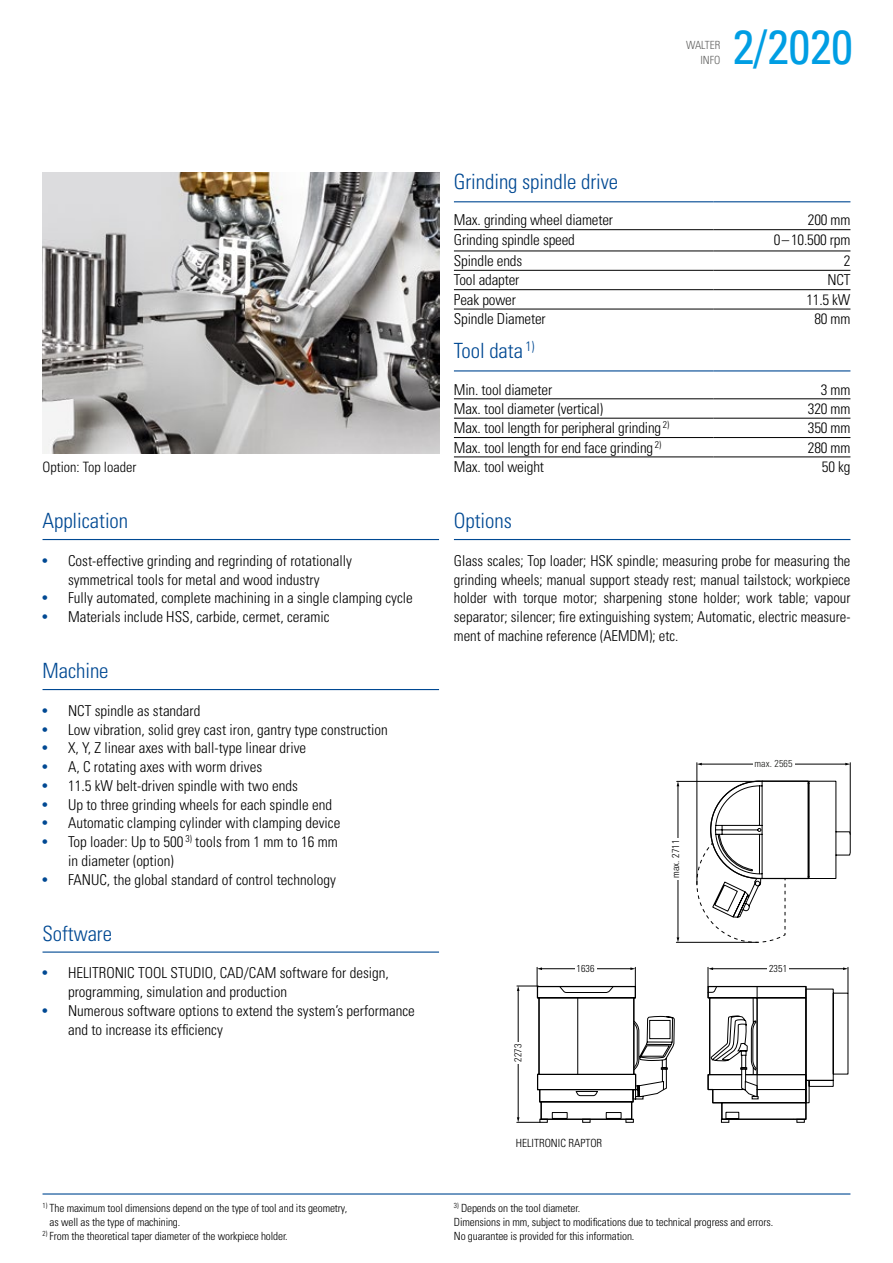
<style>
.page{position:relative;width:893px;height:1263px;background:#fff}
.page>*{position:absolute;margin:0;border:0;box-sizing:border-box;transform-origin:0 0}
.t1{font:condensed 48px "Univers LT Std";color:#009ee3}
.t2{font:300 condensed 21px "Univers LT Std";letter-spacing:-.005em;color:#004993}
.t3{font:300 condensed 15px/18.8px "Univers LT Std";color:#000}
.t4{font:300 condensed 14.25px "Univers LT Std";color:#000}
.t5{font:300 condensed 11.25px/14.2px "Univers LT Std";letter-spacing:-.01em;color:#000}
.t6{font:300 condensed 11.25px/15px "Univers LT Std";color:#636362;text-align:right}
.t7{font:10.05px "Univers LTCYR 47 Light Cond";letter-spacing:.01em;color:#000}
.t8{font:10.05px "Univers LTCYR 47 Light Cond";letter-spacing:.01em;color:#1c1d1a}
.s1{font-weight:400;color:#004993}
</style>
<div class="page">
<hr style="left:43px;top:1193px;width:807px;height:1px;background:#004993">
<hr style="left:43px;top:539px;width:396px;height:1px;background:#004993">
<hr style="left:43px;top:689px;width:396px;height:1px;background:#004993">
<hr style="left:43px;top:951px;width:396px;height:2px;background:#004993">
<hr style="left:454px;top:539px;width:396px;height:1px;background:#004993">
<hr style="left:454px;top:418px;width:259px;height:1px;background:#000">
<hr style="left:713px;top:418px;width:137px;height:1px;background:#000">
<hr style="left:454px;top:229px;width:259px;height:1px;background:#000">
<hr style="left:713px;top:229px;width:137px;height:1px;background:#000">
<hr style="left:454px;top:251px;width:259px;height:1px;background:#000">
<hr style="left:713px;top:251px;width:137px;height:1px;background:#000">
<hr style="left:454px;top:270px;width:259px;height:1px;background:#000">
<hr style="left:713px;top:270px;width:137px;height:1px;background:#000">
<hr style="left:454px;top:289px;width:259px;height:1px;background:#000">
<hr style="left:713px;top:289px;width:137px;height:1px;background:#000">
<hr style="left:454px;top:309px;width:259px;height:1px;background:#000">
<hr style="left:713px;top:309px;width:137px;height:1px;background:#000">
<hr style="left:454px;top:398px;width:259px;height:1px;background:#000">
<hr style="left:713px;top:398px;width:137px;height:1px;background:#000">
<hr style="left:454px;top:370px;width:259px;height:1px;background:#004993">
<hr style="left:713px;top:370px;width:137px;height:1px;background:#004993">
<hr style="left:454px;top:201px;width:259px;height:1px;background:#004993">
<hr style="left:713px;top:201px;width:137px;height:1px;background:#004993">
<hr style="left:454px;top:437px;width:259px;height:1px;background:#000">
<hr style="left:713px;top:437px;width:137px;height:1px;background:#000">
<hr style="left:454px;top:456px;width:259px;height:1px;background:#000">
<hr style="left:713px;top:456px;width:137px;height:1px;background:#000">
<img style="left:43px;top:172px;width:396px;height:281px">
<svg style="left:697px;top:780px;width:153px;height:163px"></svg>
<svg style="left:517px;top:967px;width:332px;height:156px"></svg>
<div style="left:513px;top:1042px;width:10px;height:22px;background:#fff"></div>
<hr style="left:697px;top:763px;width:1px;height:122px;background:#000">
<hr style="left:850px;top:763px;width:1px;height:71px;background:#000">
<hr style="left:701px;top:764px;width:145px;height:1px;background:#000">
<div style="left:753px;top:759px;width:41px;height:10px;background:#fff"></div>
<hr style="left:676px;top:942px;width:82px;height:1px;background:#000">
<hr style="left:677px;top:781px;width:83px;height:1px;background:#000">
<hr style="left:678px;top:785px;width:1px;height:153px;background:#000">
<div style="left:671px;top:838px;width:10px;height:42px;background:#fff"></div>
<p class="t6" style="left:686px;top:38px;width:36px">WALTER<br>INFO</p>
<h1 class="t1" style="left:733px;top:17px;width:121px">2/2020</h1>
<p class="t4" style="left:43px;top:458px;width:95px">Option: Top loader</p>
<h2 class="t2" style="left:43px;top:508px;width:87px">Application</h2>
<p class="t3" style="left:43px;top:551px;width:311px;text-align:center"><span class="s1">•</span> Cost-effective grinding and regrinding of rotationally symmetrical tools for metal and wood industry</p>
<p class="t3" style="left:43px;top:589px;width:372px"><span class="s1">•</span> Fully automated, complete machining in a single clamping cycle</p>
<p class="t3" style="left:43px;top:607px;width:289px"><span class="s1">•</span> Materials include HSS, carbide, cermet, ceramic</p>
<h2 class="t2" style="left:43px;top:658px;width:68px">Machine</h2>
<p class="t3" style="left:43px;top:701px;width:159px"><span class="s1">•</span> NCT spindle as standard</p>
<p class="t3" style="left:43px;top:720px;width:347px"><span class="s1">•</span> Low vibration, solid grey cast iron, gantry type construction</p>
<p class="t3" style="left:43px;top:739px;width:265px"><span class="s1">•</span> X, Y, Z linear axes with ball-type linear drive</p>
<p class="t3" style="left:43px;top:757px;width:221px"><span class="s1">•</span> A, C rotating axes with worm drives</p>
<p class="t3" style="left:43px;top:776px;width:257px"><span class="s1">•</span> 11.5 kW belt-driven spindle with two ends</p>
<p class="t3" style="left:43px;top:795px;width:291px"><span class="s1">•</span> Up to three grinding wheels for each spindle end</p>
<p class="t3" style="left:43px;top:814px;width:299px"><span class="s1">•</span> Automatic clamping cylinder with clamping device</p>
<p class="t3" style="left:68px;top:832px;width:271px;text-indent:-26px"><span class="s1">•</span> Top loader: Up to 500 <sup>3)</sup> tools from 1 mm to 16 mm in diameter (option)</p>
<p class="t3" style="left:43px;top:870px;width:295px"><span class="s1">•</span> FANUC, the global standard of control technology</p>
<h2 class="t2" style="left:43px;top:921px;width:71px">Software</h2>
<p class="t3" style="left:68px;top:964px;width:322px;text-indent:-26px"><span class="s1">•</span> HELITRONIC TOOL STUDIO, CAD/CAM software for design, programming, simulation and production</p>
<p class="t3" style="left:68px;top:1001px;width:348px;text-indent:-26px"><span class="s1">•</span> Numerous software options to extend the system’s performance and to increase its efficiency</p>
<p class="t5" style="left:50px;top:1200px;width:299px;text-indent:-7px"><sup>1)</sup> The maximum tool dimensions depend on the type of tool and its geometry, as well as the type of machining.</p>
<p class="t5" style="left:43px;top:1229px;width:247px"><sup>2)</sup> From the theoretical taper diameter of the workpiece holder.</p>
<h2 class="t2" style="left:454px;top:169px;width:166px">Grinding spindle drive</h2>
<p class="t3" style="left:454px;top:211px;width:161px">Max. grinding wheel diameter</p>
<p class="t3" style="left:808px;top:211px;width:44px">200 mm</p>
<p class="t3" style="left:454px;top:230px;width:122px">Grinding spindle speed</p>
<p class="t3" style="left:774px;top:230px;width:78px">0–10.500 rpm</p>
<p class="t3" style="left:454px;top:251px;width:70px">Spindle ends</p>
<p class="t3" style="left:844px;top:251px;width:8px">2</p>
<p class="t3" style="left:454px;top:271px;width:67px">Tool adapter</p>
<p class="t3" style="left:827px;top:271px;width:25px">NCT</p>
<p class="t3" style="left:454px;top:290px;width:63px">Peak power</p>
<p class="t3" style="left:806px;top:290px;width:46px">11.5 kW</p>
<p class="t3" style="left:454px;top:309px;width:93px">Spindle Diameter</p>
<p class="t3" style="left:814px;top:309px;width:38px">80 mm</p>
<h2 class="t2" style="left:454px;top:338px;width:82px">Tool data <sup>1)</sup></h2>
<p class="t3" style="left:454px;top:380px;width:100px">Min. tool diameter</p>
<p class="t3" style="left:821px;top:380px;width:31px">3 mm</p>
<p class="t3" style="left:454px;top:399px;width:151px">Max. tool diameter (vertical)</p>
<p class="t3" style="left:808px;top:399px;width:44px">320 mm</p>
<p class="t3" style="left:454px;top:419px;width:217px">Max. tool length for peripheral grinding <sup>2)</sup></p>
<p class="t3" style="left:808px;top:419px;width:44px">350 mm</p>
<p class="t3" style="left:454px;top:438px;width:209px">Max. tool length for end face grinding <sup>2)</sup></p>
<p class="t3" style="left:808px;top:438px;width:44px">280 mm</p>
<p class="t3" style="left:454px;top:457px;width:92px">Max. tool weight</p>
<p class="t3" style="left:822px;top:457px;width:30px">50 kg</p>
<h2 class="t2" style="left:454px;top:508px;width:59px">Options</h2>
<p class="t3" style="left:454px;top:551px;width:398px;text-align:justify">Glass scales; Top loader; HSK spindle; measuring probe for measuring the grinding wheels; manual support steady rest; manual tailstock; workpiece holder with torque motor; sharpening stone holder; work table; vapour separator; silencer; fire extinguishing system; Automatic, electric measure&shy;ment of machine reference (AEMDM); etc.</p>
<p class="t7" style="left:669px;top:878px;width:40px;rotate:-90deg">max. 2711</p>
<p class="t8" style="left:754px;top:757px;width:40px">max. 2565</p>
<p class="t7" style="left:511px;top:1062px;width:20px;rotate:-90deg">2273</p>
<p class="t7" style="left:576px;top:961px;width:20px">1636</p>
<p class="t7" style="left:769px;top:961px;width:20px">2351</p>
<p class="t5" style="left:516px;top:1136px;width:88px">HELITRONIC RAPTOR</p>
<p class="t5" style="left:454px;top:1200px;width:321px"><sup>3)</sup> Depends on the tool diameter.<br>Dimensions in mm, subject to modifications due to technical progress and errors.<br>No guarantee is provided for this information.</p>
</div>
